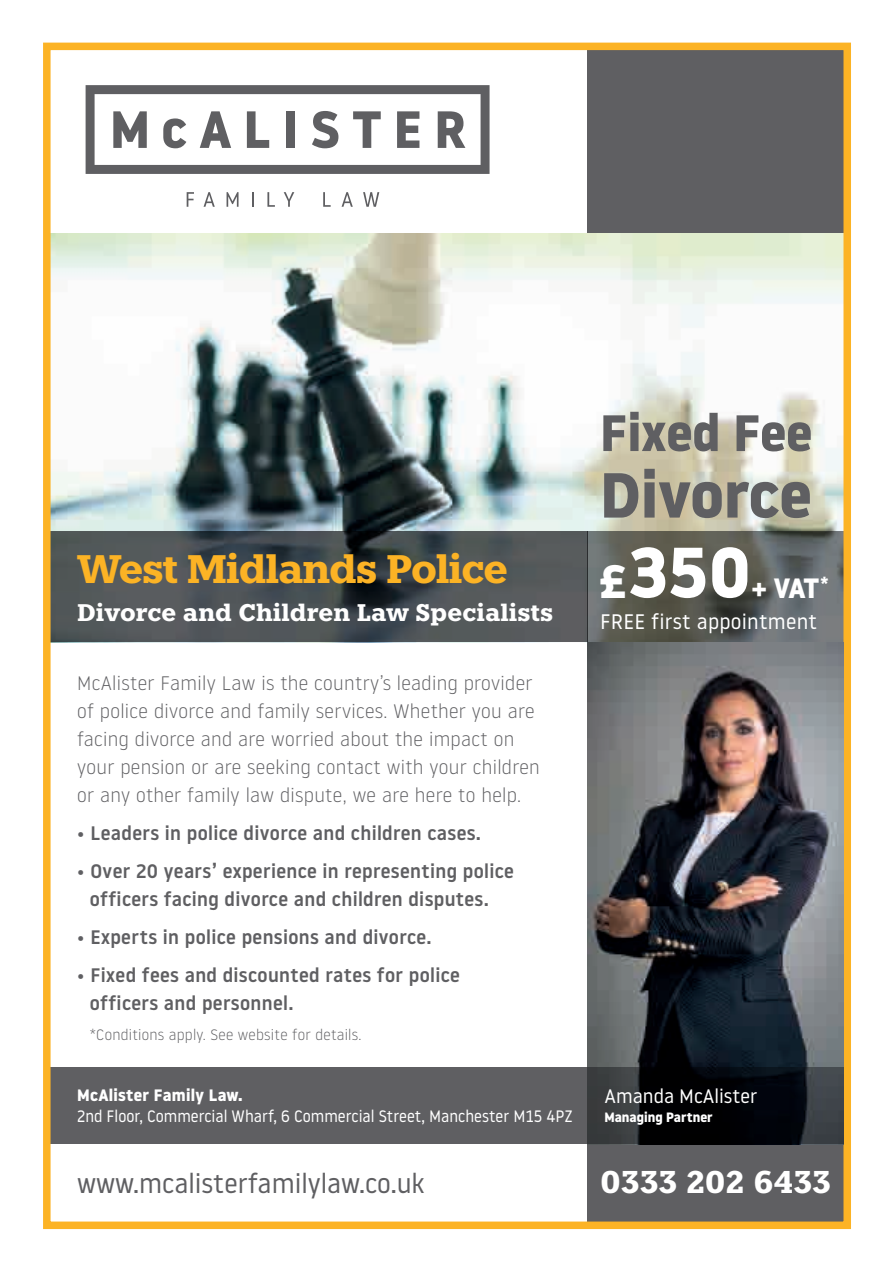
<style>
.page{position:relative;width:893px;height:1263px;background:#fff}
.page>*{position:absolute;margin:0;border:0;box-sizing:border-box;transform-origin:0 0}
.t1{font:700 71.1px "Noway";color:#fff}
.t2{font:700 63.3px "Noway";color:#5f5f62}
.t3{font:700 51px "Noway";color:#5f5f62}
.t4{font:700 39.75px "Knile";letter-spacing:-.03em;color:#fcb325}
.t5{font:700 31.5px "Knile";letter-spacing:.015em;color:#fff}
.t6{font:700 27.9px "Noway";color:#fff}
.t7{font:27px "Noway";color:#5f5f62}
.t8{font:700 24px "Knile";color:#fff}
.t9{font:21px "Noway";letter-spacing:.01em;color:#fff}
.t10{font:300 19.5px/27.9px "Noway";letter-spacing:.015em;color:#5f5f62}
.t11{font:500 19.5px/27.9px "Noway";letter-spacing:.015em;color:#5f5f62}
.t12{font:19.5px "Noway";color:#fff}
.t13{font:16.5px/21.3px "Noway";color:#fff;scale:.96 1}
.t14{font:300 15px "Noway";letter-spacing:.015em;color:#5f5f62}
.t15{font:700 13.5px "Noway";color:#fff}
.s1{font-size:18px}
.s2{font-weight:700}
.s3{font-size:46.8px}
</style>
<div class="page">
<div style="left:47px;top:1067px;width:540px;height:77px;background:#5f5f62"></div>
<div style="left:587px;top:45px;width:259px;height:1182px;background:#5f5f62"></div>
<img style="left:52px;top:234px;width:790px;height:298px">
<svg style="left:587px;top:532px;width:255px;height:110px"></svg>
<svg style="left:52px;top:532px;width:535px;height:110px;background:#4a5054"></svg>
<svg style="left:86px;top:85px;width:404px;height:89px"></svg>
<svg style="left:187px;top:192px;width:7px;height:15px"></svg>
<svg style="left:204px;top:192px;width:11px;height:15px"></svg>
<svg style="left:227px;top:192px;width:12px;height:15px"></svg>
<svg style="left:252px;top:192px;width:1px;height:15px"></svg>
<svg style="left:267px;top:192px;width:8px;height:15px"></svg>
<svg style="left:284px;top:192px;width:10px;height:15px"></svg>
<svg style="left:323px;top:192px;width:8px;height:15px"></svg>
<svg style="left:342px;top:192px;width:11px;height:15px"></svg>
<svg style="left:363px;top:192px;width:16px;height:15px"></svg>
<div style="left:43px;top:43px;width:808px;height:1186px;border:8px solid #fcb325"></div>
<img style="left:587px;top:642px;width:256px;height:425px">
<svg style="left:587px;top:1067px;width:256px;height:77px;background:#15181c"></svg>
<p class="t4" style="left:77px;top:543px;width:432px">West Midlands Police</p>
<p class="t8" style="left:77px;top:597px;width:478px">Divorce and Children Law Specialists</p>
<p class="t10" style="left:77px;top:668px;width:464px">McAlister Family Law is the country’s leading provider of police divorce and family services. Whether you are facing divorce and are worried about the impact on your pension or are seeking contact with your children or any other family law dispute, we are here to help.</p>
<p class="t11" style="left:77px;top:819px;width:405px"><span class="s1">•</span> Leaders in police divorce and children cases.</p>
<p class="t11" style="left:90px;top:857px;width:426px;text-indent:-13px"><span class="s1">•</span> Over 20 years’ experience in representing police officers facing divorce and children disputes.</p>
<p class="t11" style="left:77px;top:923px;width:356px"><span class="s1">•</span> Experts in police pensions and divorce.</p>
<p class="t11" style="left:90px;top:961px;width:372px;text-indent:-13px"><span class="s1">•</span> Fixed fees and discounted rates for police officers and personnel.</p>
<p class="t14" style="left:90px;top:1025px;width:273px">*Conditions apply. See website for details.</p>
<p class="t13" style="left:77px;top:1084px;width:518px"><span class="s2">McAlister Family Law.<br></span>2nd Floor, Commercial Wharf, 6 Commercial Street, Manchester M15 4PZ</p>
<p class="t7" style="left:77px;top:1165px;width:349px">www.mcalisterfamilylaw.co.uk</p>
<p class="t3" style="left:600px;top:404px;width:214px">Fixed Fee</p>
<p class="t2" style="left:600px;top:459px;width:213px">Divorce</p>
<p class="t1" style="left:600px;top:531px;width:152px"><span class="s3">£</span>350</p>
<p class="t6" style="left:752px;top:571px;width:79px">+ VAT<sup>*</sup></p>
<p class="t9" style="left:600px;top:607px;width:219px">FREE first appointment</p>
<p class="t12" style="left:604px;top:1083px;width:155px">Amanda McAlister</p>
<p class="t15" style="left:604px;top:1109px;width:110px">Managing Partner</p>
<p class="t5" style="left:600px;top:1162px;width:232px">0333 202 6433</p>
</div>
